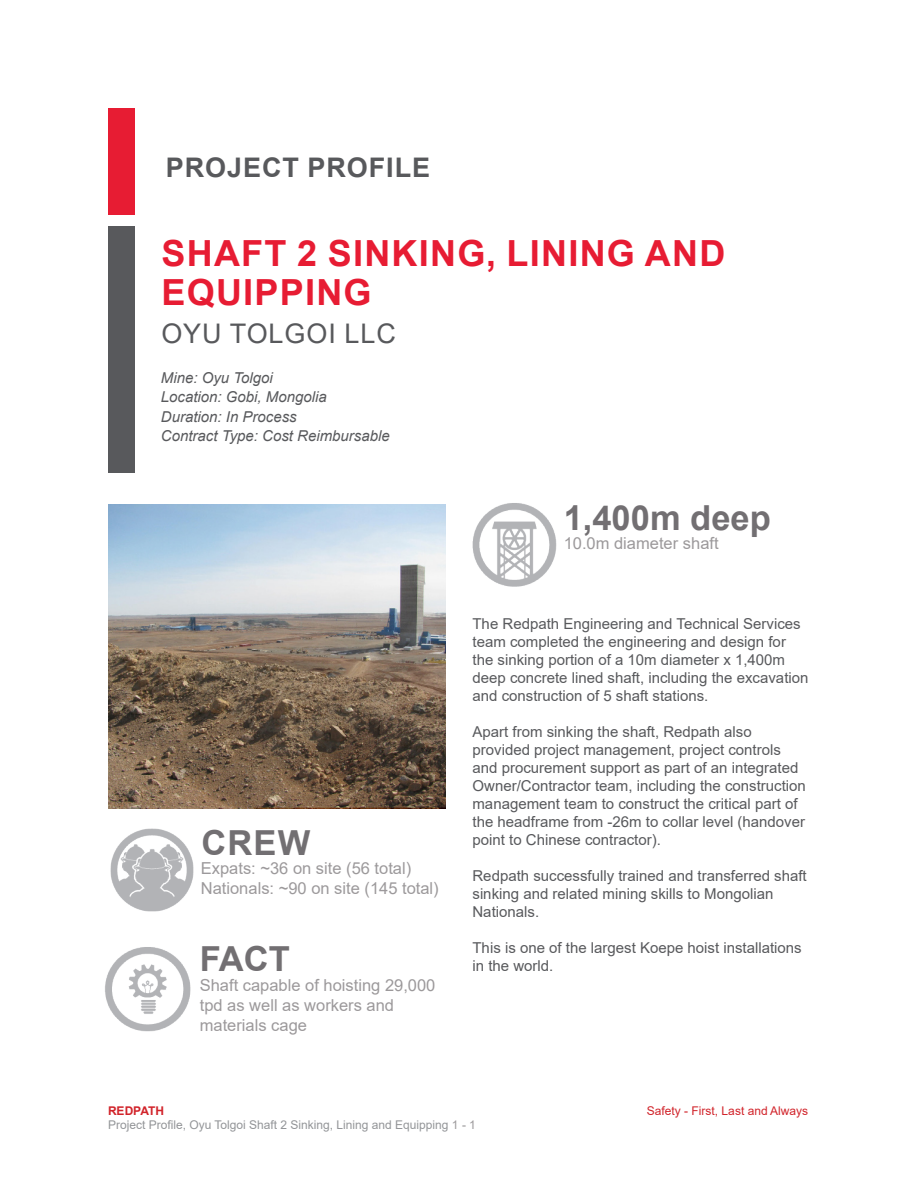
<style>
.page{position:relative;width:918px;height:1188px;background:#fff}
.page>*{position:absolute;margin:0;border:0;box-sizing:border-box;transform-origin:0 0}
.Body_summary_text{font:700 36px/39px "Arial";letter-spacing:.035em;color:#e71c33}
.t1{font:700 34.5px "Arial";color:#726f72}
.Section_Header{font:700 27px "Arial";letter-spacing:.035em;color:#58595c}
.Body_summary_text-2{font:27px "Arial";letter-spacing:.035em;color:#58595c}
.t2{font:16.5px/19.8px "Arial";color:#9c999b}
.t3{font:15px/18px "Arial";color:#58595c}
.Body_summary_text-3{font:italic 15px "Arial";color:#58595c}
.t4{font:12px "Arial";color:#939598}
.t5{font:12px "Arial";color:#d1232a}
.t6{font:700 12px "Arial";color:#d1232a}
.s1{color:#9c999b}
</style>
<div class="page">
<div style="left:108px;top:108px;width:27px;height:106px;background:#e71c33"></div>
<div style="left:108px;top:226px;width:27px;height:247px;background:#58595c"></div>
<img style="left:108px;top:505px;width:338px;height:304px">
<img style="left:110px;top:828px;width:84px;height:84px">
<img style="left:105px;top:947px;width:86px;height:85px">
<img style="left:472px;top:503px;width:85px;height:84px">
<p class="Section_Header" style="left:166px;top:149px;width:266px">PROJECT PROFILE</p>
<p class="Body_summary_text" style="left:162px;top:235px;width:565px">SHAFT 2 SINKING, LINING AND<br>EQUIPPING</p>
<p class="Body_summary_text-2" style="left:161px;top:315px;width:236px">OYU TOLGOI LLC</p>
<p class="Body_summary_text-3" style="left:161px;top:368px;width:113px">Mine: Oyu Tolgoi</p>
<p class="Body_summary_text-3" style="left:161px;top:387px;width:167px">Location: Gobi, Mongolia</p>
<p class="Body_summary_text-3" style="left:161px;top:407px;width:137px">Duration: In Process</p>
<p class="Body_summary_text-3" style="left:161px;top:426px;width:230px">Contract Type: Cost Reimbursable</p>
<p class="t1" style="left:201px;top:818px;width:111px">CREW</p>
<p class="t2" style="left:201px;top:859px;width:212px">Expats: ~36 on site (56 total)</p>
<p class="t2" style="left:201px;top:878px;width:239px">Nationals: ~90 on site (145 total)</p>
<p class="t1" style="left:200px;top:935px;width:92px">FACT</p>
<p class="t2" style="left:200px;top:975px;width:237px">Shaft capable of hoisting 29,000 tpd as well as workers and materials cage</p>
<p class="t1" style="left:564px;top:493px;width:209px">1,400m deep</p>
<p class="t2" style="left:564px;top:534px;width:156px">10.0m diameter shaft</p>
<p class="t3" style="left:472px;top:614px;width:338px">The Redpath Engineering and Technical Services team completed the engineering and design for the sinking portion of a 10m diameter x 1,400m deep concrete lined shaft, including the excavation and construction of 5 shaft stations.</p>
<p class="t3" style="left:472px;top:722px;width:335px">Apart from sinking the shaft, Redpath also provided project management, project controls and procurement support as part of an integrated Owner/Contractor team, including the construction management team to construct the critical part of the headframe from -26m to collar level (handover point to Chinese contractor).</p>
<p class="t3" style="left:472px;top:866px;width:336px">Redpath successfully trained and transferred shaft sinking and related mining skills to Mongolian<br>Nationals.</p>
<p class="t3" style="left:472px;top:938px;width:331px">This is one of the largest Koepe hoist installations in the world.</p>
<p class="t6" style="left:108px;top:1102px;width:58px">REDPATH</p>
<p class="t5" style="left:647px;top:1102px;width:163px">Safety - First, Last and Always</p>
<p class="t4" style="left:108px;top:1117px;width:370px">Project Profile, Oyu Tolgoi Shaft 2 Sinking, Lining and Equipping <span class="s1">1 - 1</span></p>
</div>
